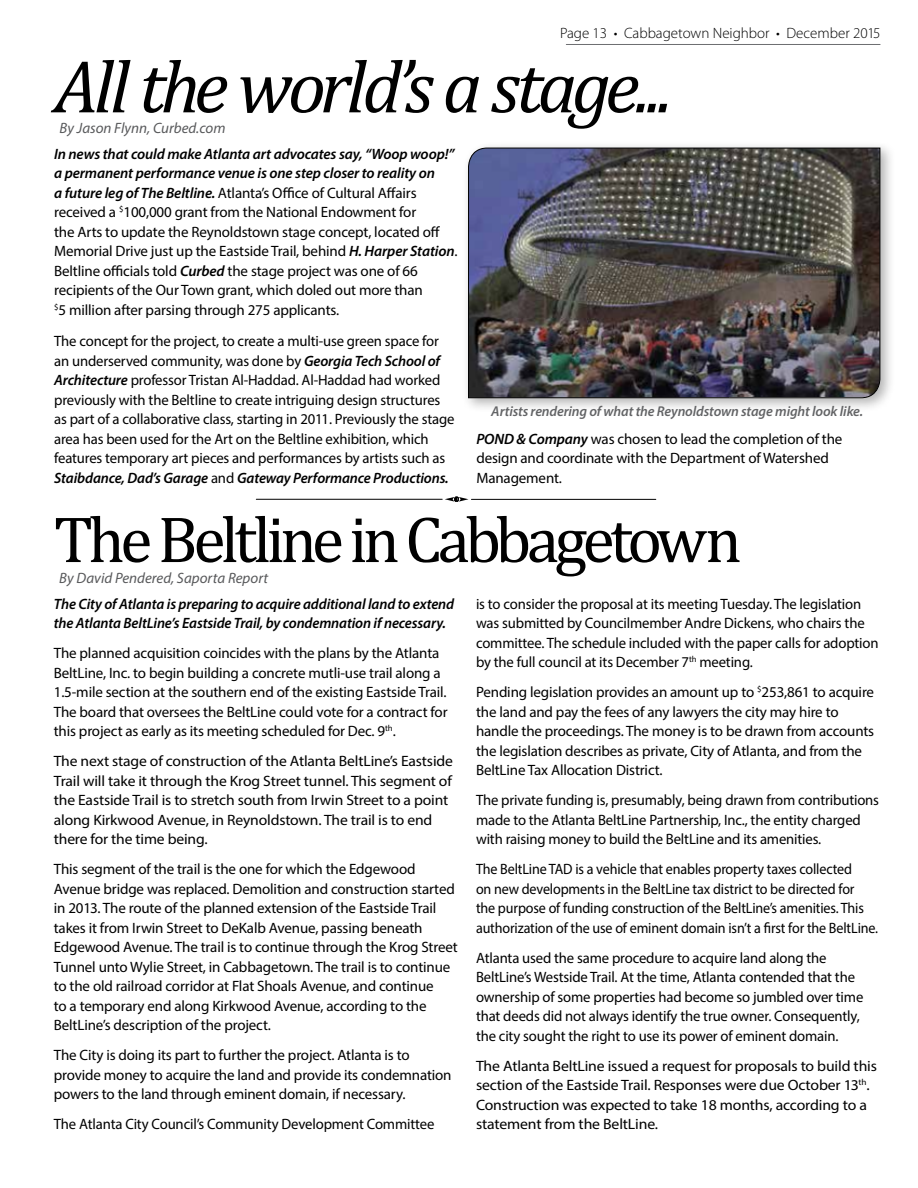
<style>
.page{position:relative;width:918px;height:1188px;background:#fff}
.page>*{position:absolute;margin:0;border:0;box-sizing:border-box;transform-origin:0 0}
.t1{font:italic 75px "Cambria";letter-spacing:-.055em;color:#000}
.t2{font:66px "Cambria";letter-spacing:-.07em;color:#000}
.t3{font:15px/19.5px "Myriad Pro";letter-spacing:-.01em;color:#000}
.t4{font:15px/19.5px "Myriad Pro";letter-spacing:-.01em;color:#000;scale:1.04 1}
.t5{font:15px/19.5px "Myriad Pro";letter-spacing:-.01em;color:#000;scale:.94 1}
.t6{font:15px/19.5px "Myriad Pro";letter-spacing:-.01em;color:#000;scale:1.05 1}
.t7{font:italic 600 15px/19.5px "Myriad Pro";letter-spacing:-.01em;color:#000}
.t8{font:italic 15px "Myriad Pro";color:#58595b}
.t9{font:300 15px "Myriad Pro";color:#000}
.t10{font:italic 600 14.25px "Myriad Pro";letter-spacing:-.01em;color:#636466}
.s1{font-weight:600;font-style:italic}
</style>
<div class="page">
<hr style="left:566px;top:44px;width:314px;height:1px;background:#6d6e71">
<svg style="left:445px;top:497px;width:23px;height:5px"></svg>
<hr style="left:256px;top:499px;width:186px;height:1px;background:#000">
<hr style="left:471px;top:499px;width:185px;height:1px;background:#000">
<div style="left:462px;top:141px;width:433px;height:272px;background:#000;opacity:.3"></div>
<img style="left:468px;top:147px;width:413px;height:252px">
<p class="t9" style="left:560px;top:24px;width:322px">Page 13 • Cabbagetown Neighbor • December 2015</p>
<h1 class="t1" style="left:54px;top:34px;width:620px">All the world’s a stage...</h1>
<p class="t8" style="left:60px;top:119px;width:167px">By Jason Flynn, Curbed.com</p>
<p class="t3" style="left:54px;top:144px;width:405px"><span class="s1">In news that could make Atlanta art advocates say, “Woop woop!” a permanent performance venue is one step closer to reality on<br>a future leg of The Beltline.</span> Atlanta’s Office of Cultural Affairs received a <sup>$</sup>100,000 grant from the National Endowment for<br>the Arts to update the Reynoldstown stage concept, located off Memorial Drive just up the Eastside Trail, behind <span class="s1">H. Harper Station</span>.<br>Beltline officials told <span class="s1">Curbed</span> the stage project was one of 66 recipients of the Our Town grant, which doled out more than<br><sup>$</sup>5 million after parsing through 275 applicants.</p>
<p class="t3" style="left:54px;top:331px;width:402px">The concept for the project, to create a multi-use green space for an underserved community, was done by <span class="s1">Georgia Tech School of Architecture</span> professor Tristan Al-Haddad. Al-Haddad had worked previously with the Beltline to create intriguing design structures as part of a collaborative class, starting in 2011. Previously the stage area has been used for the Art on the Beltline exhibition, which features temporary art pieces and performances by artists such as <span class="s1">Staibdance, Dad’s Garage</span> and <span class="s1">Gateway Performance Productions.</span></p>
<p class="t10" style="left:491px;top:402px;width:373px">Artists rendering of what the Reynoldstown stage might look like.</p>
<p class="t3" style="left:476px;top:429px;width:368px"><span class="s1">POND &amp; Company</span> was chosen to lead the completion of the design and coordinate with the Department of Watershed<br>Management.</p>
<h2 class="t2" style="left:54px;top:501px;width:690px">The Beltline in Cabbagetown</h2>
<p class="t8" style="left:59px;top:569px;width:210px">By David Pendered, Saporta Report</p>
<p class="t7" style="left:54px;top:593px;width:402px">The City of Atlanta is preparing to acquire additional land to extend the Atlanta BeltLine’s Eastside Trail, by condemnation if necessary.</p>
<p class="t3" style="left:54px;top:643px;width:395px">The planned acquisition coincides with the plans by the Atlanta BeltLine, Inc. to begin building a concrete mutli-use trail along a 1.5-mile section at the southern end of the existing Eastside Trail.<br>The board that oversees the BeltLine could vote for a contract for this project as early as its meeting scheduled for Dec. 9<sup>th</sup>.</p>
<p class="t4" style="left:54px;top:751px;width:385px">The next stage of construction of the Atlanta BeltLine’s Eastside Trail will take it through the Krog Street tunnel. This segment of the Eastside Trail is to stretch south from Irwin Street to a point along Kirkwood Avenue, in Reynoldstown. The trail is to end there for the time being.</p>
<p class="t3" style="left:54px;top:859px;width:405px">This segment of the trail is the one for which the Edgewood Avenue bridge was replaced. Demolition and construction started in 2013. The route of the planned extension of the Eastside Trail takes it from Irwin Street to DeKalb Avenue, passing beneath Edgewood Avenue. The trail is to continue through the Krog Street Tunnel unto Wylie Street, in Cabbagetown. The trail is to continue to the old railroad corridor at Flat Shoals Avenue, and continue<br>to a temporary end along Kirkwood Avenue, according to the BeltLine’s description of the project.</p>
<p class="t3" style="left:54px;top:1045px;width:399px">The City is doing its part to further the project. Atlanta is to provide money to acquire the land and provide its condemnation powers to the land through eminent domain, if necessary.</p>
<p class="t3" style="left:54px;top:1114px;width:382px">The Atlanta City Council’s Community Development Committee</p>
<p class="t3" style="left:476px;top:594px;width:404px">is to consider the proposal at its meeting Tuesday. The legislation was submitted by Councilmember Andre Dickens, who chairs the committee. The schedule included with the paper calls for adoption by the full council at its December 7<sup>th</sup> meeting.</p>
<p class="t3" style="left:476px;top:682px;width:400px">Pending legislation provides an amount up to <sup>$</sup>253,861 to acquire the land and pay the fees of any lawyers the city may hire to handle the proceedings. The money is to be drawn from accounts the legislation describes as private, City of Atlanta, and from the BeltLine Tax Allocation District.</p>
<p class="t3" style="left:476px;top:790px;width:405px">The private funding is, presumably, being drawn from contributions made to the Atlanta BeltLine Partnership, Inc., the entity charged with raising money to build the BeltLine and its amenities.</p>
<p class="t5" style="left:476px;top:859px;width:429px">The BeltLine TAD is a vehicle that enables property taxes collected<br>on new developments in the BeltLine tax district to be directed for<br>the purpose of funding construction of the BeltLine’s amenities. This authorization of the use of eminent domain isn’t a first for the BeltLine.</p>
<p class="t3" style="left:476px;top:948px;width:389px">Atlanta used the same procedure to acquire land along the BeltLine’s Westside Trail. At the time, Atlanta contended that the ownership of some properties had become so jumbled over time that deeds did not always identify the true owner. Consequently, the city sought the right to use its power of eminent domain.</p>
<p class="t6" style="left:476px;top:1056px;width:383px">The Atlanta BeltLine issued a request for proposals to build this section of the Eastside Trail. Responses were due October 13<sup>th</sup>.<br>Construction was expected to take 18 months, according to a statement from the BeltLine.</p>
</div>
